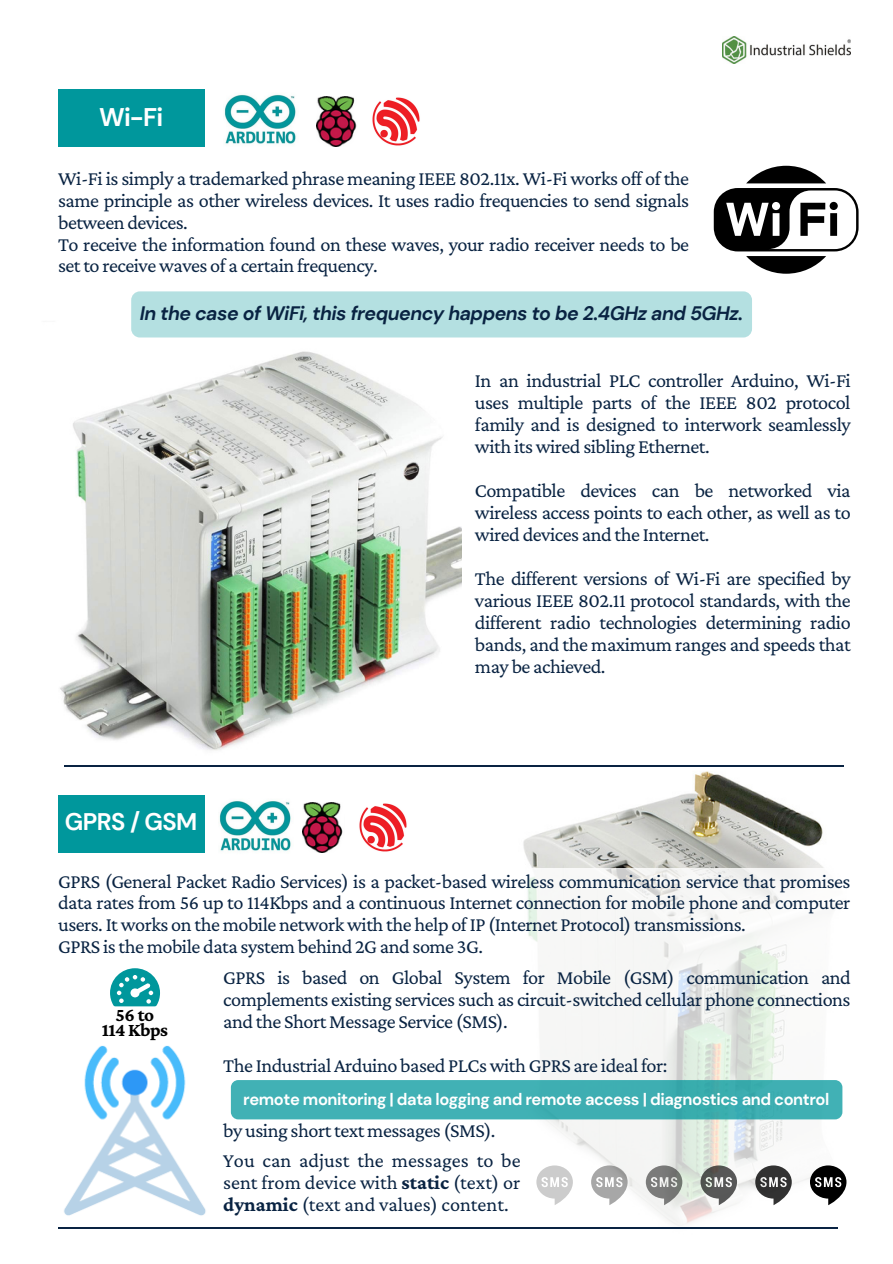
<style>
.page{position:relative;width:893px;height:1264px;background:#fff}
.page>*{position:absolute;margin:0;border:0;box-sizing:border-box;transform-origin:0 0}
.t1{font:700 25.5px "DM Sans";color:#fff}
.t2{font:700 24px "DM Sans";letter-spacing:-.025em;color:#fff}
.t3{font:20.25px/21.9px "Crimson Pro";letter-spacing:-.025em;color:#092342;text-align:justify}
.t4{font:20.25px/21.9px "Crimson Pro";color:#092342}
.t5{font:italic 700 19.5px "DM Sans";letter-spacing:-.025em;color:#092342}
.t6{font:700 19.2px/15px "Crimson Pro";letter-spacing:-.025em;color:#000;text-align:center}
.t7{font:700 16.5px "DM Sans";letter-spacing:-.025em;color:#fff}
.s1{font-weight:700}
</style>
<div class="page">
<img style="left:722px;top:36px;width:128px;height:27px">
<img style="left:316px;top:96px;width:41px;height:50px">
<img style="left:303px;top:802px;width:40px;height:50px">
<img style="left:372px;top:97px;width:48px;height:49px">
<img style="left:359px;top:803px;width:48px;height:49px">
<div style="left:58px;top:89px;width:146px;height:58px;background:#00979c"></div>
<div style="left:58px;top:795px;width:146px;height:58px;background:#00979c"></div>
<img style="left:224px;top:94px;width:72px;height:50px">
<img style="left:219px;top:801px;width:72px;height:50px">
<svg style="left:713px;top:166px;width:145px;height:108px"></svg>
<img style="left:60px;top:331px;width:402px;height:436px">
<img style="left:437px;top:745px;width:407px;height:484px">
<hr style="left:65px;top:765px;width:779px;height:1px;background:#092342">
<img style="left:64px;top:1045px;width:170px;height:171px">
<svg style="left:500px;top:868px;width:347px;height:361px;fill:#f7f7f6"></svg>
<hr style="left:58px;top:1227px;width:779px;height:1px;background:#092342">
<div style="left:131px;top:291px;width:621px;height:46px;background:#b4e0e1;border-radius:9px"></div>
<div style="left:231px;top:1080px;width:611px;height:39px;background:#41b1b5;border-radius:7px"></div>
<svg style="left:110px;top:968px;width:50px;height:38px"></svg>
<svg style="left:809px;top:1165px;width:37px;height:40px"></svg>
<svg style="left:755px;top:1165px;width:36px;height:40px"></svg>
<svg style="left:700px;top:1165px;width:37px;height:40px"></svg>
<svg style="left:645px;top:1165px;width:37px;height:40px"></svg>
<svg style="left:591px;top:1165px;width:36px;height:40px"></svg>
<svg style="left:536px;top:1165px;width:37px;height:40px"></svg>
<p class="t1" style="left:99px;top:101px;width:66px">Wi-Fi</p>
<p class="t3" style="left:58px;top:167px;width:632px;text-align:left">Wi-Fi is simply a trademarked phrase meaning IEEE 802.11x. Wi-Fi works off of the same principle as other wireless devices. It uses radio frequencies to send signals between devices.<br>To receive the information found on these waves, your radio receiver needs to be set to receive waves of a certain frequency.</p>
<p class="t5" style="left:140px;top:301px;width:604px">In the case of WiFi, this frequency happens to be 2.4GHz and 5GHz.</p>
<p class="t2" style="left:65px;top:806px;width:134px">GPRS / GSM</p>
<p class="t3" style="left:475px;top:369px;width:377px">In an industrial PLC controller Arduino, Wi-Fi uses multiple parts of the IEEE 802 protocol family and is designed to interwork seamlessly with its wired sibling Ethernet.</p>
<p class="t3" style="left:475px;top:479px;width:377px">Compatible devices can be networked via wireless access points to each other, as well as to wired devices and the Internet.</p>
<p class="t3" style="left:475px;top:567px;width:377px">The different versions of Wi-Fi are specified by various IEEE 802.11 protocol standards, with the different radio technologies determining radio bands, and the maximum ranges and speeds that may be achieved.</p>
<p class="t3" style="left:58px;top:869px;width:793px;text-align:left">GPRS (General Packet Radio Services) is a packet-based wireless communication service that promises data rates from 56 up to 114Kbps and a continuous Internet connection for mobile phone and computer users. It works on the mobile network with the help of IP (Internet Protocol) transmissions.<br>GPRS is the mobile data system behind 2G and some 3G.</p>
<p class="t3" style="left:223px;top:965px;width:629px">GPRS is based on Global System for Mobile (GSM) communication and complements existing services such as circuit-switched cellular phone connections and the Short Message Service (SMS).</p>
<p class="t3" style="left:223px;top:1053px;width:445px">The Industrial Arduino based PLCs with GPRS are ideal for:</p>
<p class="t6" style="left:102px;top:1007px;width:68px">56 to<br>114 Kbps</p>
<p class="t7" style="left:243px;top:1088px;width:587px">remote monitoring | data logging and remote access | diagnostics and control</p>
<p class="t3" style="left:223px;top:1115px;width:299px;line-height:29.4px">by using short text messages (SMS).<br>You can adjust the messages to be</p>
<p class="t4" style="left:223px;top:1170px;width:298px">sent from device with <span class="s1">static</span> (text) or <span class="s1">dynamic</span> (text and values) content.</p>
</div>
